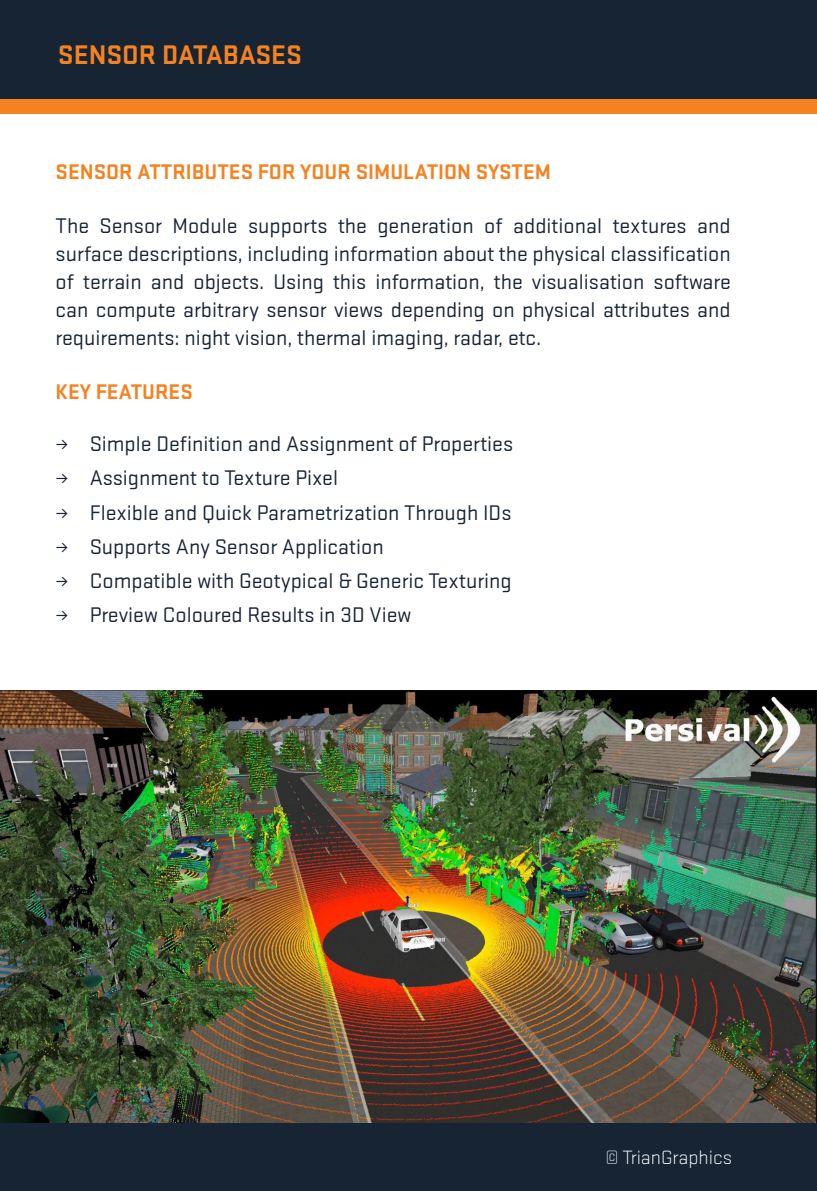
<style>
.page{position:relative;width:817px;height:1191px;background:#fff}
.page>*{position:absolute;margin:0;border:0;box-sizing:border-box;transform-origin:0 0}
.t1{font:700 28px "Stratum 1";color:#f58220}
.t2{font:22px/28px "Stratum 1";color:#172434;text-align:justify}
.t3{font:700 22px "Stratum 1";color:#f58220}
.t4{font:300 20px "Stratum 1";color:#fff}
</style>
<div class="page">
<div style="left:0;top:0;width:816px;height:99px;background:#172434"></div>
<div style="left:0;top:1123px;width:816px;height:68px;background:#172434"></div>
<div style="left:0;top:99px;width:816px;height:14px;background:#f58220"></div>
<img style="left:0;top:690px;width:816px;height:433px">
<p class="t1" style="left:58px;top:35px;width:245px">SENSOR DATABASES</p>
<p class="t3" style="left:56px;top:156px;width:497px">SENSOR ATTRIBUTES FOR YOUR SIMULATION SYSTEM</p>
<p class="t2" style="left:56px;top:211px;width:676px">The Sensor Module supports the generation of additional textures and surface descriptions, including information about the physical classification of terrain and objects. Using this information, the visualisation software can compute arbitrary sensor views depending on physical attributes and requirements: night vision, thermal imaging, radar, etc.</p>
<p class="t3" style="left:56px;top:377px;width:139px">KEY FEATURES</p>
<p class="t2" style="left:56px;top:429px;width:459px">≥ Simple Definition and Assignment of Properties</p>
<p class="t2" style="left:56px;top:463px;width:284px">≥ Assignment to Texture Pixel</p>
<p class="t2" style="left:56px;top:497px;width:457px">≥ Flexible and Quick Parametrization Through IDs</p>
<p class="t2" style="left:56px;top:531px;width:329px">≥ Supports Any Sensor Application</p>
<p class="t2" style="left:56px;top:565px;width:457px">≥ Compatible with Geotypical &amp; Generic Texturing</p>
<p class="t2" style="left:56px;top:599px;width:357px">≥ Preview Coloured Results in 3D View</p>
<p class="t4" style="left:605px;top:1145px;width:128px">© TrianGraphics</p>
</div>
